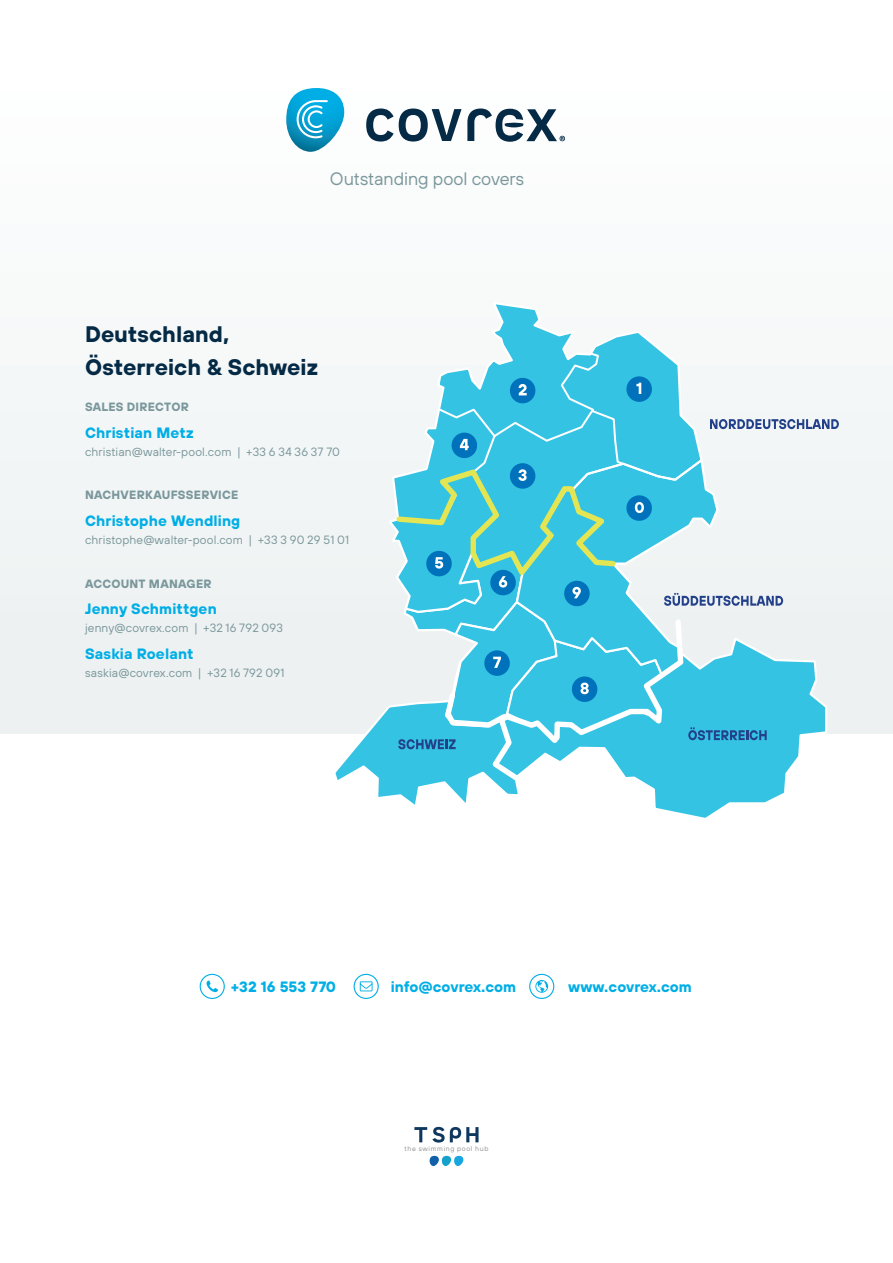
<style>
.page{position:relative;width:893px;height:1263px;background:#fff}
.page>*{position:absolute;margin:0;border:0;box-sizing:border-box;transform-origin:0 0}
.t1{font:700 22.5px/33px "TT Hoves";color:#042a46}
.t2{font:18px "TT Hoves";letter-spacing:-.005em;color:#7a979c}
.t3{font:700 15px "TT Hoves";letter-spacing:.01em;color:#00aee6}
.t4{font:12px "TT Hoves";letter-spacing:.015em;color:#7a979c}
.t5{font:700 12px "TT Hoves";letter-spacing:.02em;color:#7a979c}
.t6{font:6.9px "TT Hoves";letter-spacing:.095em;color:#929192}
</style>
<div class="page">
<div style="left:0;top:36px;width:893px;height:697px;background:#f8fafa"></div>
<div style="left:200px;top:974px;width:25px;height:25px;border:1px solid #00aee6;border-radius:50%"></div>
<svg style="left:206px;top:981px;width:12px;height:11px"></svg>
<div style="left:354px;top:974px;width:25px;height:25px;border:1px solid #00aee6;border-radius:50%"></div>
<svg style="left:360px;top:981px;width:13px;height:10px"></svg>
<div style="left:529px;top:974px;width:25px;height:25px;border:1px solid #00aee6;border-radius:50%"></div>
<svg style="left:535px;top:980px;width:13px;height:13px"></svg>
<svg style="left:430px;top:1156px;width:33px;height:10px"></svg>
<svg style="left:414px;top:1127px;width:65px;height:15px"></svg>
<svg style="left:286px;top:88px;width:58px;height:64px"></svg>
<svg style="left:366px;top:109px;width:199px;height:33px"></svg>
<svg style="left:667px;top:810px;width:51px;height:8px"></svg>
<svg style="left:495px;top:304px;width:165px;height:47px"></svg>
<svg style="left:438px;top:351px;width:245px;height:68px"></svg>
<svg style="left:333px;top:419px;width:506px;height:391px"></svg>
<h2 class="t2" style="left:330px;top:167px;width:196px">Outstanding pool covers</h2>
<h1 class="t1" style="left:85px;top:317px;width:235px">Deutschland,<br>Österreich &amp; Schweiz</h1>
<p class="t5" style="left:85px;top:399px;width:105px">SALES DIRECTOR</p>
<p class="t3" style="left:85px;top:422px;width:110px">Christian Metz</p>
<p class="t4" style="left:85px;top:444px;width:256px">christian@walter-pool.com | +33 6 34 36 37 70</p>
<p class="t5" style="left:85px;top:487px;width:155px">NACHVERKAUFSSERVICE</p>
<p class="t3" style="left:85px;top:510px;width:157px">Christophe Wendling</p>
<p class="t4" style="left:85px;top:532px;width:266px">christophe@walter-pool.com | +33 3 90 29 51 01</p>
<p class="t5" style="left:85px;top:575px;width:128px">ACCOUNT MANAGER</p>
<p class="t3" style="left:85px;top:599px;width:133px">Jenny Schmittgen</p>
<p class="t4" style="left:85px;top:621px;width:200px">jenny@covrex.com | +32 16 792 093</p>
<p class="t3" style="left:85px;top:643px;width:110px">Saskia Roelant</p>
<p class="t4" style="left:85px;top:665px;width:201px">saskia@covrex.com | +32 16 792 091</p>
<p class="t3" style="left:231px;top:976px;width:107px">+32 16 553 770</p>
<p class="t3" style="left:391px;top:976px;width:127px">info@covrex.com</p>
<p class="t3" style="left:568px;top:976px;width:125px">www.covrex.com</p>
<p class="t6" style="left:405px;top:1144px;width:85px">the swimming pool hub</p>
</div>
